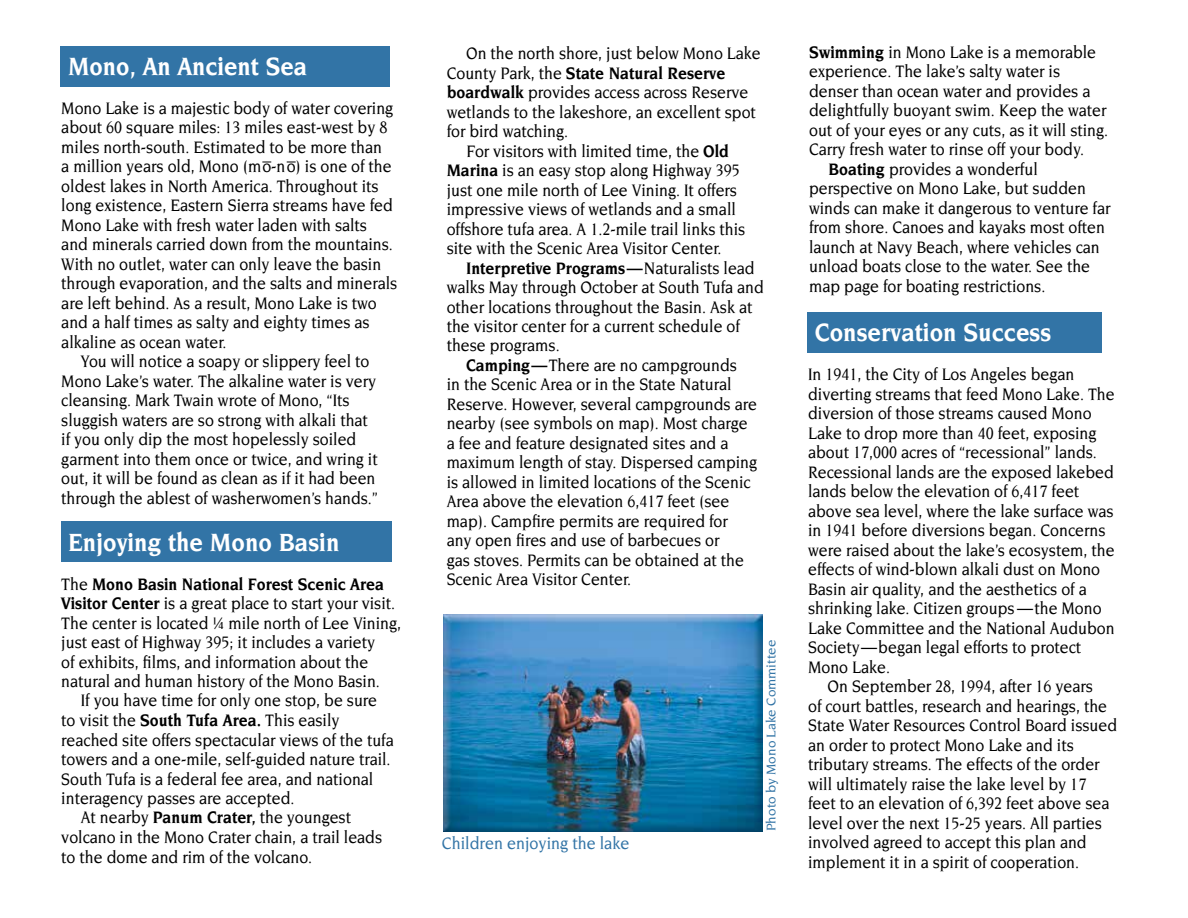
<style>
.page{position:relative;width:1188px;height:918px;background:#fff}
.page>*{position:absolute;margin:0;border:0;box-sizing:border-box;transform-origin:0 0}
.t1{font:700 27px "Novarese";color:#fff;scale:.9 1}
.t2{font:700 27px "Novarese";color:#fff;scale:.89 1}
.t3{font:500 18px/19.5px "Novarese";color:#000;scale:.89 1}
.t4{font:700 18px "Novarese";color:#000;scale:.89 1}
.t5{font:500 18px "Novarese";color:#3274a6;scale:.9 1}
.t6{font:500 13.5px "Novarese";color:#3274a6}
.s1{font-weight:700}
.s2{font-weight:500}
</style>
<div class="page">
<div style="left:807px;top:312px;width:295px;height:41px;background:#3274a6"></div>
<div style="left:61px;top:46px;width:329px;height:40px;background:#3274a6"></div>
<div style="left:61px;top:521px;width:331px;height:41px;background:#3274a6"></div>
<img style="left:443px;top:615px;width:319px;height:217px">
<h1 class="t2" style="left:68px;top:51px;width:270px">Mono, An Ancient Sea</h1>
<p class="t3" style="left:61px;top:98px;width:375px">Mono Lake is a majestic body of water covering</p>
<p class="t3" style="left:61px;top:118px;width:368px">about 60 square miles: 13 miles east-west by 8</p>
<p class="t3" style="left:61px;top:137px;width:362px">miles north-south. Estimated to be more than</p>
<p class="t3" style="left:61px;top:157px;width:373px">a million years old, Mono (mo-no) is one of the</p>
<p class="t3" style="left:61px;top:176px;width:358px">oldest lakes in North America. Throughout its</p>
<p class="t3" style="left:61px;top:196px;width:374px">long existence, Eastern Sierra streams have fed</p>
<p class="t3" style="left:61px;top:215px;width:345px">Mono Lake with fresh water laden with salts</p>
<p class="t3" style="left:61px;top:235px;width:374px">and minerals carried down from the mountains.</p>
<p class="t3" style="left:61px;top:254px;width:361px">With no outlet, water can only leave the basin</p>
<p class="t3" style="left:61px;top:274px;width:379px">through evaporation, and the salts and minerals</p>
<p class="t3" style="left:61px;top:293px;width:356px">are left behind. As a result, Mono Lake is two</p>
<p class="t3" style="left:61px;top:313px;width:348px">and a half times as salty and eighty times as</p>
<p class="t3" style="left:61px;top:332px;width:187px">alkaline as ocean water.</p>
<p class="t3" style="left:81px;top:352px;width:326px">You will notice a soapy or slippery feel to</p>
<p class="t3" style="left:61px;top:371px;width:355px">Mono Lake’s water. The alkaline water is very</p>
<p class="t3" style="left:61px;top:391px;width:326px">cleansing. Mark Twain wrote of Mono, “Its</p>
<p class="t3" style="left:61px;top:410px;width:346px">sluggish waters are so strong with alkali that</p>
<p class="t3" style="left:61px;top:430px;width:333px">if you only dip the most hopelessly soiled</p>
<p class="t3" style="left:61px;top:449px;width:357px">garment into them once or twice, and wring it</p>
<p class="t3" style="left:61px;top:469px;width:355px">out, it will be found as clean as if it had been</p>
<p class="t3" style="left:61px;top:488px;width:358px">through the ablest of washerwomen’s hands.”</p>
<h1 class="t1" style="left:68px;top:526px;width:303px">Enjoying the Mono Basin</h1>
<p class="t3" style="left:61px;top:574px;width:383px">The <span class="s1">Mono Basin National Forest Scenic Area Visitor Center</span> is a great place to start your visit.<br>The center is located ¼ mile north of Lee Vining, just east of Highway 395; it includes a variety<br>of exhibits, films, and information about the natural and human history of the Mono Basin.</p>
<p class="t3" style="left:81px;top:691px;width:335px">If you have time for only one stop, be sure</p>
<p class="t3" style="left:61px;top:710px;width:314px">to visit the <span class="s1">South Tufa Area.</span> This easily</p>
<p class="t3" style="left:61px;top:730px;width:375px">reached site offers spectacular views of the tufa</p>
<p class="t3" style="left:61px;top:749px;width:372px">towers and a one-mile, self-guided nature trail.</p>
<p class="t3" style="left:61px;top:769px;width:352px">South Tufa is a federal fee area, and national</p>
<p class="t3" style="left:61px;top:788px;width:263px">interagency passes are accepted.</p>
<p class="t3" style="left:81px;top:808px;width:305px">At nearby <span class="s1">Panum Crater,</span> the youngest</p>
<p class="t3" style="left:61px;top:827px;width:362px">volcano in the Mono Crater chain, a trail leads</p>
<p class="t3" style="left:61px;top:847px;width:284px">to the dome and rim of the volcano.</p>
<p class="t3" style="left:466px;top:43px;width:333px">On the north shore, just below Mono Lake</p>
<p class="t4" style="left:447px;top:63px;width:315px"><span class="s2">County Park, the</span> State Natural Reserve</p>
<p class="t3" style="left:447px;top:82px;width:340px"><span class="s1">boardwalk</span> provides access across Reserve</p>
<p class="t3" style="left:447px;top:102px;width:349px">wetlands to the lakeshore, an excellent spot</p>
<p class="t3" style="left:447px;top:121px;width:138px">for bird watching.</p>
<p class="t3" style="left:466px;top:141px;width:297px">For visitors with limited time, the <span class="s1">Old</span></p>
<p class="t3" style="left:447px;top:160px;width:331px"><span class="s1">Marina</span> is an easy stop along Highway 395</p>
<p class="t3" style="left:447px;top:180px;width:328px">just one mile north of Lee Vining. It offers</p>
<p class="t3" style="left:447px;top:199px;width:326px">impressive views of wetlands and a small</p>
<p class="t3" style="left:447px;top:219px;width:337px">offshore tufa area. A 1.2-mile trail links this</p>
<p class="t3" style="left:447px;top:238px;width:310px">site with the Scenic Area Visitor Center.</p>
<p class="t4" style="left:466px;top:257px;width:326px">Interpretive Programs — <span class="s2">Naturalists lead</span></p>
<p class="t3" style="left:447px;top:277px;width:358px">walks May through October at South Tufa and</p>
<p class="t3" style="left:447px;top:297px;width:345px">other locations throughout the Basin. Ask at</p>
<p class="t3" style="left:447px;top:316px;width:331px">the visitor center for a current schedule of</p>
<p class="t3" style="left:447px;top:336px;width:128px">these programs.</p>
<p class="t3" style="left:466px;top:355px;width:306px"><span class="s1">Camping —</span> There are no campgrounds</p>
<p class="t3" style="left:447px;top:375px;width:322px">in the Scenic Area or in the State Natural</p>
<p class="t3" style="left:447px;top:394px;width:350px">Reserve. However, several campgrounds are</p>
<p class="t3" style="left:447px;top:414px;width:340px">nearby (see symbols on map). Most charge</p>
<p class="t3" style="left:447px;top:433px;width:318px">a fee and feature designated sites and a</p>
<p class="t3" style="left:447px;top:453px;width:350px">maximum length of stay. Dispersed camping</p>
<p class="t3" style="left:447px;top:472px;width:343px">is allowed in limited locations of the Scenic</p>
<p class="t3" style="left:447px;top:492px;width:319px">Area above the elevation 6,417 feet (see</p>
<p class="t3" style="left:447px;top:511px;width:317px">map). Campfire permits are required for</p>
<p class="t3" style="left:447px;top:531px;width:308px">any open fires and use of barbecues or</p>
<p class="t3" style="left:447px;top:550px;width:335px">gas stoves. Permits can be obtained at the</p>
<p class="t3" style="left:447px;top:570px;width:209px">Scenic Area Visitor Center.</p>
<p class="t5" style="left:442px;top:833px;width:210px">Children enjoying the lake</p>
<p class="t6" style="left:764px;top:831px;width:193px;rotate:-90deg">Photo by Mono Lake Committee</p>
<p class="t3" style="left:809px;top:42px;width:324px"><span class="s1">Swimming</span> in Mono Lake is a memorable</p>
<p class="t3" style="left:809px;top:62px;width:284px">experience. The lake’s salty water is</p>
<p class="t3" style="left:809px;top:81px;width:318px">denser than ocean water and provides a</p>
<p class="t3" style="left:809px;top:101px;width:336px">delightfully buoyant swim. Keep the water</p>
<p class="t3" style="left:809px;top:120px;width:338px">out of your eyes or any cuts, as it will sting.</p>
<p class="t3" style="left:809px;top:140px;width:311px">Carry fresh water to rinse off your body.</p>
<p class="t3" style="left:829px;top:159px;width:237px"><span class="s1">Boating</span> provides a wonderful</p>
<p class="t3" style="left:809px;top:179px;width:313px">perspective on Mono Lake, but sudden</p>
<p class="t3" style="left:809px;top:198px;width:340px">winds can make it dangerous to venture far</p>
<p class="t3" style="left:809px;top:218px;width:334px">from shore. Canoes and kayaks most often</p>
<p class="t3" style="left:809px;top:237px;width:328px">launch at Navy Beach, where vehicles can</p>
<p class="t3" style="left:809px;top:257px;width:317px">unload boats close to the water. See the</p>
<p class="t3" style="left:809px;top:276px;width:267px">map page for boating restrictions.</p>
<h1 class="t1" style="left:815px;top:317px;width:264px">Conservation Success</h1>
<p class="t3" style="left:808px;top:365px;width:346px">In 1941, the City of Los Angeles began diverting streams that feed Mono Lake. The diversion of those streams caused Mono Lake to drop more than 40 feet, exposing about 17,000 acres of “recessional” lands.<br>Recessional lands are the exposed lakebed lands below the elevation of 6,417 feet above sea level, where the lake surface was in 1941 before diversions began. Concerns were raised about the lake’s ecosystem, the effects of wind-blown alkali dust on Mono Basin air quality, and the aesthetics of a shrinking lake. Citizen groups —the Mono Lake Committee and the National Audubon Society—began legal efforts to protect Mono Lake.</p>
<p class="t3" style="left:808px;top:677px;width:349px;text-indent:19px">On September 28, 1994, after 16 years<br>of court battles, research and hearings, the State Water Resources Control Board issued an order to protect Mono Lake and its tributary streams. The effects of the order will ultimately raise the lake level by 17 feet to an elevation of 6,392 feet above sea level over the next 15-25 years. All parties involved agreed to accept this plan and implement it in a spirit of cooperation.</p>
</div>
